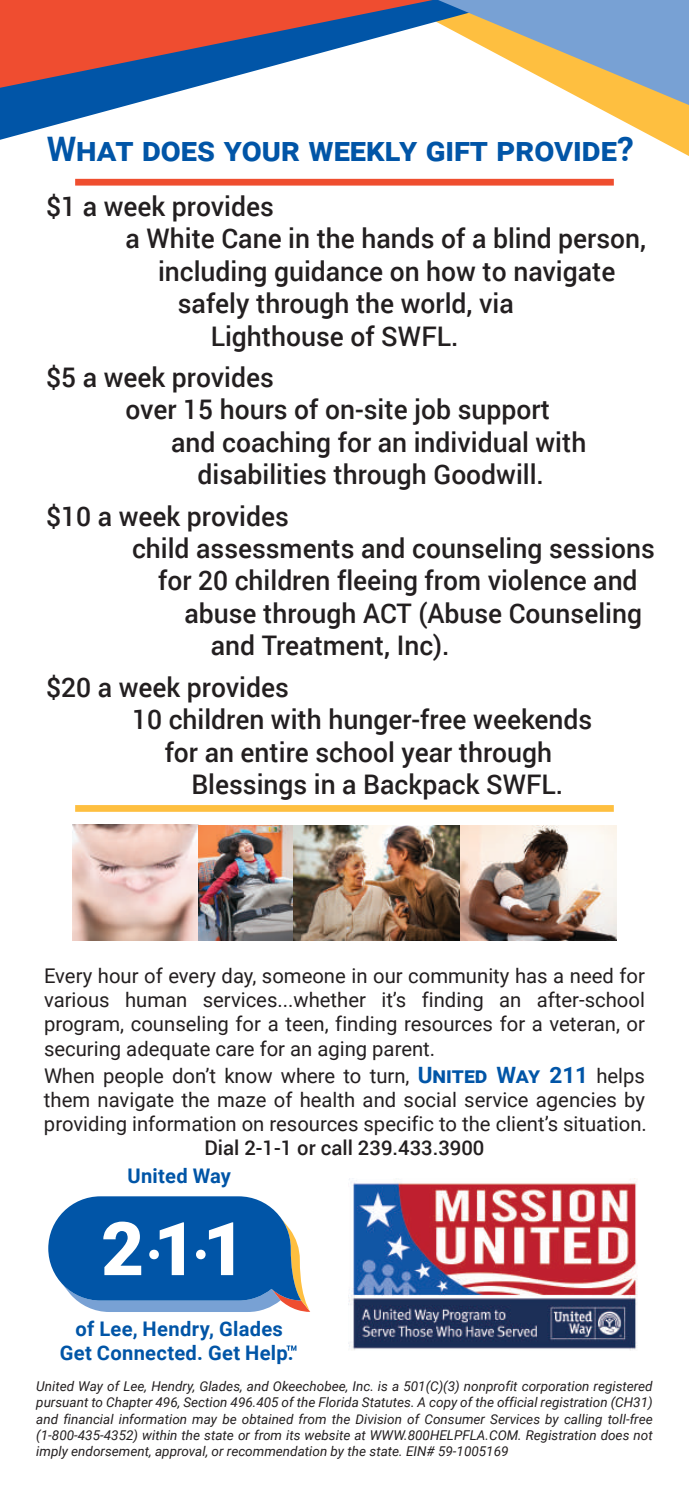
<style>
.page{position:relative;width:689px;height:1499px;background:#fff}
.page>*{position:absolute;margin:0;border:0;box-sizing:border-box;transform-origin:0 0}
.t1{font:700 33.75px "Roboto";color:#0155a7}
.t2{font:500 27px "Roboto";color:#231f20}
.t3{font:20.25px/24.3px "Roboto";color:#231f20;text-align:justify}
.t4{font:500 20.25px "Roboto";color:#231f20}
.t5{font:700 20.03px/23.8px "Roboto";letter-spacing:.015em;color:#0155a7;text-align:center}
.t6{font:italic 13.5px/16.2px "Roboto";color:#231f20;text-align:justify}
.s1{font-weight:700;font-size:22.5px;color:#0155a7}
</style>
<div class="page">
<svg style="left:593px;top:105px;width:95px;height:51px"></svg>
<svg style="left:0;top:0;width:438px;height:140px"></svg>
<svg style="left:0;top:0;width:432px;height:88px"></svg>
<svg style="left:438px;top:0;width:250px;height:105px"></svg>
<img style="left:72px;top:825px;width:544px;height:115px">
<div style="left:75px;top:179px;width:538px;height:7px;background:#ef4e2f"></div>
<div style="left:75px;top:805px;width:538px;height:7px;background:#febf40"></div>
<img style="left:349px;top:1178px;width:289px;height:173px">
<svg style="left:48px;top:1196px;width:262px;height:116px"></svg>
<div style="left:149px;top:1249px;width:10px;height:10px;background:#fff;border-radius:5px"></div>
<div style="left:196px;top:1249px;width:9px;height:10px;background:#fff;border-radius:5px"></div>
<svg style="left:286px;top:1345px;width:10px;height:5px"></svg>
<p class="t1" style="left:47px;top:125px;width:588px">WHAT DOES YOUR WEEKLY GIFT PROVIDE?</p>
<p class="t2" style="left:46px;top:187px;width:229px">$1 a week provides</p>
<p class="t2" style="left:125px;top:220px;width:522px">a White Cane in the hands of a blind person,</p>
<p class="t2" style="left:158px;top:252px;width:459px">including guidance on how to navigate</p>
<p class="t2" style="left:178px;top:284px;width:337px">safely through the world, via</p>
<p class="t2" style="left:211px;top:317px;width:249px">Lighthouse of SWFL.</p>
<p class="t2" style="left:46px;top:358px;width:229px">$5 a week provides</p>
<p class="t2" style="left:125px;top:391px;width:426px">over 15 hours of on-site job support</p>
<p class="t2" style="left:171px;top:423px;width:416px">and coaching for an individual with</p>
<p class="t2" style="left:197px;top:455px;width:348px">disabilities through Goodwill.</p>
<p class="t2" style="left:46px;top:497px;width:244px">$10 a week provides</p>
<p class="t2" style="left:132px;top:529px;width:524px">child assessments and counseling sessions</p>
<p class="t2" style="left:158px;top:562px;width:481px">for 20 children fleeing from violence and</p>
<p class="t2" style="left:184px;top:594px;width:459px">abuse through ACT (Abuse Counseling</p>
<p class="t2" style="left:211px;top:626px;width:240px">and Treatment, Inc).</p>
<p class="t2" style="left:46px;top:668px;width:244px">$20 a week provides</p>
<p class="t2" style="left:132px;top:700px;width:461px">10 children with hunger-free weekends</p>
<p class="t2" style="left:165px;top:733px;width:389px">for an entire school year through</p>
<p class="t2" style="left:191px;top:765px;width:373px">Blessings in a Backpack SWFL.</p>
<p class="t3" style="left:44px;top:962px;width:602px">Every hour of every day, someone in our community has a need for various human services...whether it’s finding an after-school program, counseling for a teen, finding resources for a veteran, or securing adequate care for an aging parent.</p>
<p class="t3" style="left:44px;top:1062px;width:604px">When people don’t know where to turn, <span class="s1">UNITED WAY 211</span> helps them navigate the maze of health and social service agencies by providing information on resources specific to the client’s situation.</p>
<p class="t4" style="left:204px;top:1134px;width:281px">Dial 2-1-1 or call 239.433.3900</p>
<p class="t5" style="left:127px;top:1163px;width:105px">United Way</p>
<p class="t5" style="left:60px;top:1316px;width:235px">of Lee, Hendry, Glades<br>Get Connected. Get Help.</p>
<p class="t6" style="left:36px;top:1377px;width:618px">United Way of Lee, Hendry, Glades, and Okeechobee, Inc. is a 501(C)(3) nonprofit corporation registered pursuant to Chapter 496, Section 496.405 of the Florida Statutes. A copy of the official registration (CH31) and financial information may be obtained from the Division of Consumer Services by calling toll-free (1-800-435-4352) within the state or from its website at WWW.800HELPFLA.COM. Registration does not imply endorsement, approval, or recommendation by the state. EIN# 59-1005169</p>
</div>
